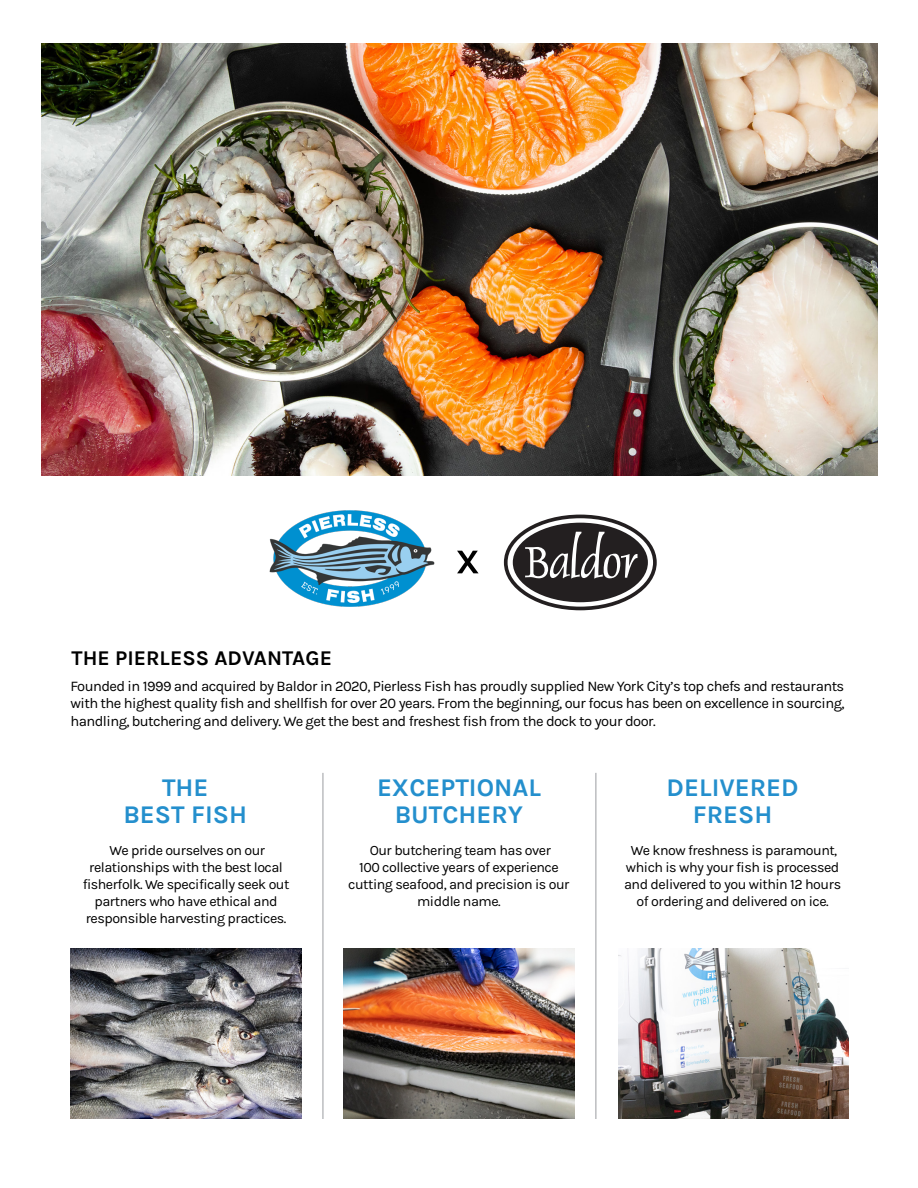
<style>
.page{position:relative;width:918px;height:1188px;background:#fff}
.page>*{position:absolute;margin:0;border:0;box-sizing:border-box;transform-origin:0 0}
.t1{font:700 25.5px "Karla";color:#248fcd}
.t2{font:700 21px "Karla";color:#000}
.t3{font:14.7px/17.7px "Karla";letter-spacing:-.04em;color:#000}
.t4{font:14.25px/17.1px "Karla";letter-spacing:-.035em;color:#000;text-align:center}
</style>
<div class="page">
<svg style="left:504px;top:515px;width:153px;height:95px"></svg>
<img style="left:41px;top:43px;width:837px;height:432px">
<img style="left:269px;top:510px;width:166px;height:97px">
<img style="left:343px;top:948px;width:232px;height:171px">
<img style="left:70px;top:948px;width:232px;height:171px">
<img style="left:618px;top:948px;width:230px;height:171px">
<hr style="left:322px;top:773px;width:2px;height:346px;background:#bcbdc0">
<hr style="left:595px;top:773px;width:2px;height:346px;background:#bcbdc0">
<svg style="left:457px;top:551px;width:22px;height:22px"></svg>
<p class="t2" style="left:72px;top:646px;width:262px">THE PIERLESS ADVANTAGE</p>
<p class="t3" style="left:70px;top:677px;width:775px">Founded in 1999 and acquired by Baldor in 2020, Pierless Fish has proudly supplied New York City’s top chefs and restaurants</p>
<p class="t3" style="left:70px;top:695px;width:776px">with the highest quality fish and shellfish for over 20 years. From the beginning, our focus has been on excellence in sourcing, handling, butchering and delivery. We get the best and freshest fish from the dock to your door.</p>
<p class="t1" style="left:162px;top:773px;width:48px">THE</p>
<p class="t1" style="left:123px;top:799px;width:125px">BEST FISH</p>
<p class="t4" style="left:110px;top:842px;width:157px">We pride ourselves on our</p>
<p class="t4" style="left:83px;top:859px;width:208px">relationships with the best local fisherfolk. We specifically seek out partners who have ethical and</p>
<p class="t4" style="left:86px;top:910px;width:202px">responsible harvesting practices.</p>
<p class="t1" style="left:377px;top:773px;width:165px">EXCEPTIONAL</p>
<p class="t1" style="left:395px;top:799px;width:130px">BUTCHERY</p>
<p class="t4" style="left:370px;top:842px;width:183px">Our butchering team has over</p>
<p class="t4" style="left:348px;top:859px;width:223px">100 collective years of experience cutting seafood, and precision is our middle name.</p>
<p class="t1" style="left:667px;top:773px;width:134px">DELIVERED</p>
<p class="t1" style="left:693px;top:799px;width:81px">FRESH</p>
<p class="t4" style="left:624px;top:842px;width:219px">We know freshness is paramount, which is why your fish is processed and delivered to you within 12 hours of ordering and delivered on ice.</p>
</div>
